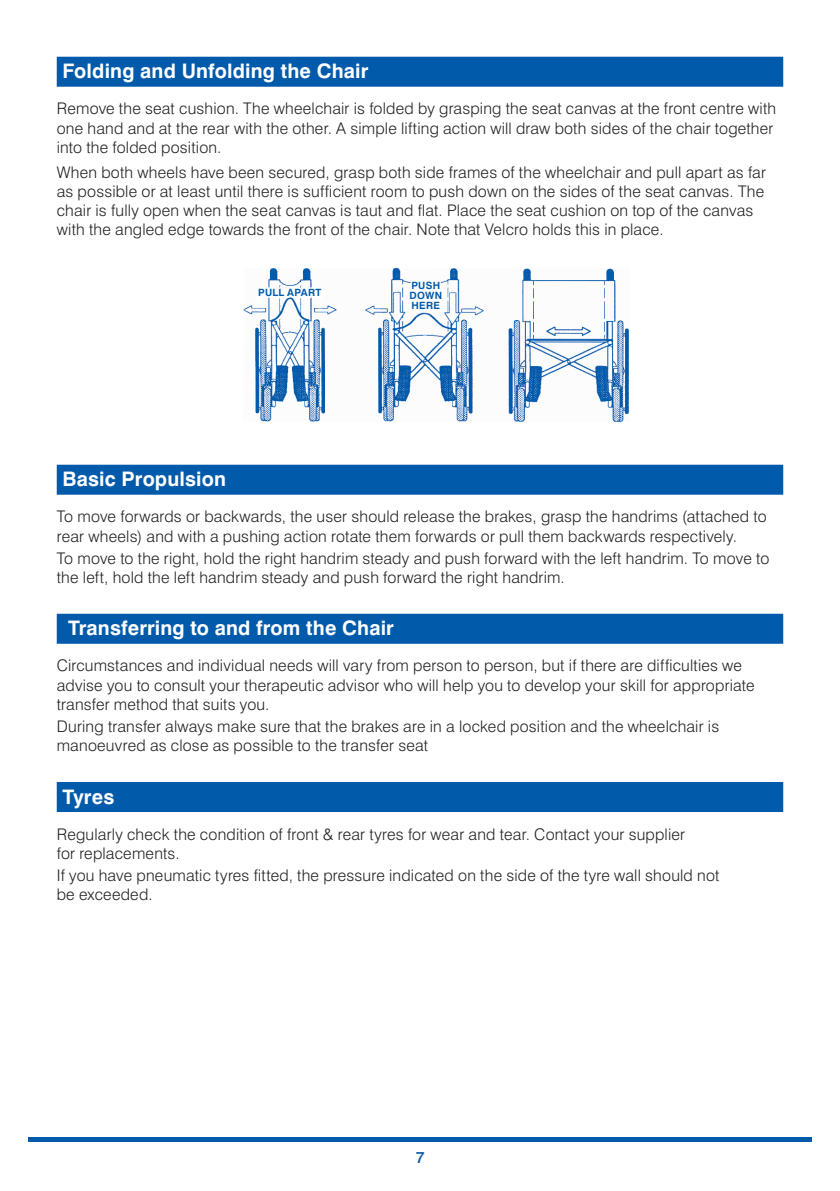
<style>
.page{position:relative;width:840px;height:1191px;background:#fff}
.page>*{position:absolute;margin:0;border:0;box-sizing:border-box;transform-origin:0 0}
.t1{font:700 20px "Swiss 721 BT";letter-spacing:.005em;color:#fff}
.Body_Copy{font:300 16px/19.2px "Swiss 721 BT";letter-spacing:.01em;color:#231f20}
.t2{font:500 16px "Swiss 721 BT";color:#015aaa}
.t3{font:700 10px/10px "Swiss 721 BT";letter-spacing:.03em;color:#015aaa}
</style>
<div class="page">
<hr style="left:28px;top:1137px;width:783px;height:4px;background:#015aaa">
<div style="left:57px;top:57px;width:725px;height:30px;background:#015aaa"></div>
<div style="left:57px;top:465px;width:725px;height:30px;background:#015aaa"></div>
<div style="left:57px;top:614px;width:725px;height:30px;background:#015aaa"></div>
<div style="left:57px;top:782px;width:725px;height:30px;background:#015aaa"></div>
<img style="left:243px;top:267px;width:386px;height:156px">
<svg style="left:256px;top:285px;width:68px;height:14px"></svg>
<svg style="left:407px;top:278px;width:37px;height:34px"></svg>
<p class="t1" style="left:62px;top:59px;width:307px">Folding and Unfolding the Chair</p>
<p class="Body_Copy" style="left:57px;top:99px;width:720px">Remove the seat cushion. The wheelchair is folded by grasping the seat canvas at the front centre with one hand and at the rear with the other. A simple lifting action will draw both sides of the chair together into the folded position.</p>
<p class="Body_Copy" style="left:57px;top:162px;width:710px">When both wheels have been secured, grasp both side frames of the wheelchair and pull apart as far as possible or at least until there is sufficient room to push down on the sides of the seat canvas. The chair is fully open when the seat canvas is taut and flat. Place the seat cushion on top of the canvas with the angled edge towards the front of the chair. Note that Velcro holds this in place.</p>
<p class="t3" style="left:258px;top:287px;width:65px">PULL APART</p>
<p class="t3" style="left:409px;top:280px;width:34px">PUSH<br>DOWN</p>
<p class="t3" style="left:411px;top:300px;width:30px">HERE</p>
<p class="t1" style="left:62px;top:467px;width:165px">Basic Propulsion</p>
<p class="Body_Copy" style="left:57px;top:507px;width:711px">To move forwards or backwards, the user should release the brakes, grasp the handrims (attached to rear wheels) and with a pushing action rotate them forwards or pull them backwards respectively.</p>
<p class="Body_Copy" style="left:57px;top:548px;width:713px">To move to the right, hold the right handrim steady and push forward with the left handrim. To move to the left, hold the left handrim steady and push forward the right handrim.</p>
<p class="t1" style="left:68px;top:616px;width:327px">Transferring to and from the Chair</p>
<p class="Body_Copy" style="left:57px;top:656px;width:699px">Circumstances and individual needs will vary from person to person, but if there are difficulties we advise you to consult your therapeutic advisor who will help you to develop your skill for appropriate transfer method that suits you.</p>
<p class="Body_Copy" style="left:57px;top:716px;width:663px">During transfer always make sure that the brakes are in a locked position and the wheelchair is manoeuvred as close as possible to the transfer seat</p>
<p class="t1" style="left:62px;top:784px;width:53px">Tyres</p>
<p class="Body_Copy" style="left:57px;top:824px;width:629px">Regularly check the condition of front &amp; rear tyres for wear and tear. Contact your supplier for replacements.</p>
<p class="Body_Copy" style="left:57px;top:865px;width:664px">If you have pneumatic tyres fitted, the pressure indicated on the side of the tyre wall should not be exceeded.</p>
<p class="t2" style="left:415px;top:1147px;width:10px">7</p>
</div>
